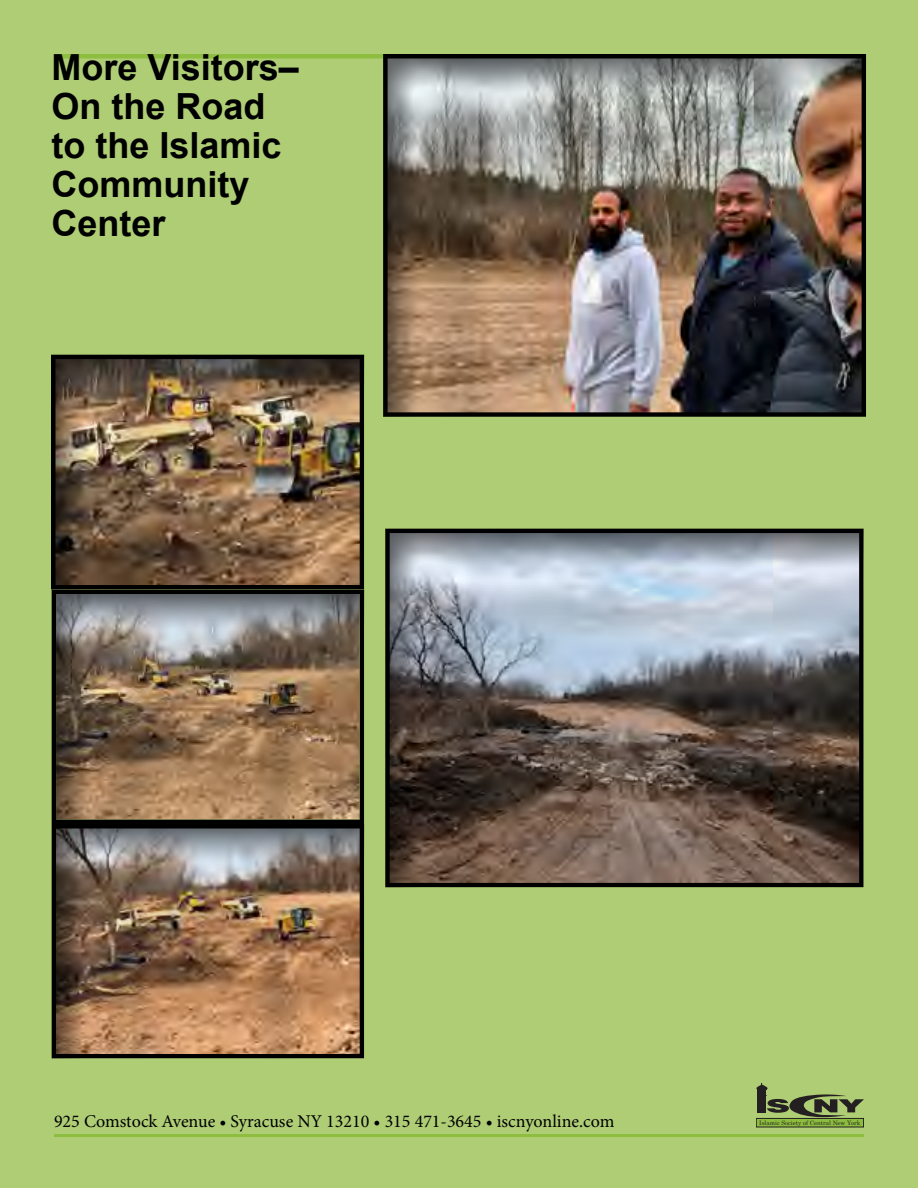
<style>
.page{position:relative;width:918px;height:1188px;background:#aecd75}
.page>*{position:absolute;margin:0;border:0;box-sizing:border-box;transform-origin:0 0}
.t1{font:700 36px/39px "Arial";color:#000}
.t2{font:18px "Minion Pro";color:#000}
.t3{font:6px "Century Schoolbook";color:#231f20}
</style>
<div class="page">
<hr style="left:54px;top:1134px;width:810px;height:3px;background:#8ebe3f">
<hr style="left:54px;top:54px;width:810px;height:4px;background:#8ebe3f">
<svg style="left:756px;top:1083px;width:108px;height:34px"></svg>
<div style="left:756px;top:1118px;width:108px;height:9px;background:#8dbd3f"></div>
<div style="left:756px;top:1118px;width:108px;height:9px;border:1px solid #231f20"></div>
<div style="left:38px;top:580px;width:340px;height:246px;background:#000;opacity:.71"></div>
<div style="left:38px;top:344px;width:340px;height:248px;background:#000;opacity:.71"></div>
<div style="left:38px;top:813px;width:340px;height:248px;background:#000;opacity:.71"></div>
<div style="left:372px;top:518px;width:504px;height:371px;background:#000;opacity:.71"></div>
<div style="left:370px;top:44px;width:509px;height:374px;background:#000;opacity:.71"></div>
<p class="t1" style="left:52px;top:48px;width:249px">More Visitors–<br>On the Road to the Islamic<br>Community<br>Center</p>
<p class="t2" style="left:54px;top:1109px;width:562px">925 Comstock Avenue • Syracuse NY 13210 • 315 471-3645 • iscnyonline.com</p>
<p class="t3" style="left:759px;top:1118px;width:103px">Islamic Society of Central New York</p>
</div>
